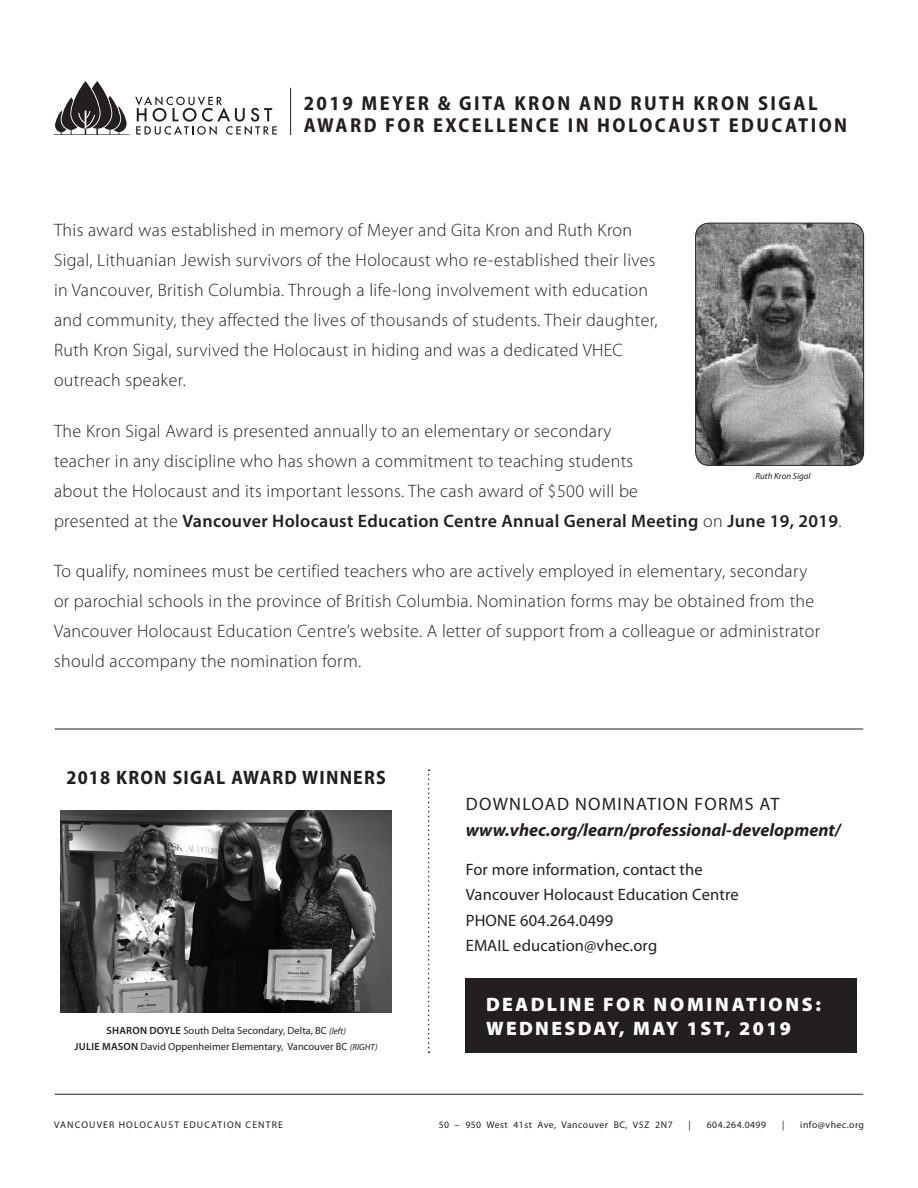
<style>
.page{position:relative;width:918px;height:1188px;background:#fff}
.page>*{position:absolute;margin:0;border:0;box-sizing:border-box;transform-origin:0 0}
.t1{font:700 semi-condensed 20.25px/22.5px "Myriad Pro";letter-spacing:.12em;color:#231f20}
.t2{font:900 19.5px/23.4px "Myriad Pro";letter-spacing:.12em;color:#fff}
.t3{font:700 semi-condensed 19.5px "Myriad Pro";letter-spacing:.06em;color:#231f20}
.t4{font:300 18px/30px "Myriad Pro";letter-spacing:.02em;color:#231f20}
.t5{font:italic 700 18px/25.5px "Myriad Pro";color:#231f20}
.t6{font:16.5px/25.5px "Myriad Pro";letter-spacing:.01em;color:#231f20}
.t7{font:10.5px "Myriad Pro";color:#231f20}
.t8{font:9.75px "Myriad Pro";letter-spacing:.05em;color:#231f20}
.t9{font:9.75px "Myriad Pro";letter-spacing:.12em;color:#231f20}
.t10{font:italic 9px "Myriad Pro";color:#231f20}
.s1{font-weight:600}
.s2{font-style:italic;font-size:9px}
.s3{font-weight:400;font-style:normal}
.s4{font-style:inherit}
</style>
<div class="page">
<img style="left:61px;top:810px;width:331px;height:202px">
<div style="left:466px;top:979px;width:391px;height:74px;background:#231f20"></div>
<hr style="left:55px;top:729px;width:808px;height:1px;background:#231f20">
<hr style="left:55px;top:1094px;width:808px;height:1px;background:#231f20">
<svg style="left:428px;top:770px;width:2px;height:283px"></svg>
<img style="left:696px;top:223px;width:168px;height:242px">
<div style="left:695px;top:223px;width:169px;height:243px;border:1px solid #231f20;border-radius:13px"></div>
<svg style="left:54px;top:81px;width:223px;height:54px"></svg>
<hr style="left:290px;top:88px;width:1px;height:47px;background:#231f20">
<p class="t1" style="left:304px;top:92px;width:545px">2019 MEYER &amp; GITA KRON AND RUTH KRON SIGAL<br>AWARD FOR EXCELLENCE IN HOLOCAUST EDUCATION</p>
<p class="t4" style="left:54px;top:216px;width:605px">This award was established in memory of Meyer and Gita Kron and Ruth Kron Sigal, Lithuanian Jewish survivors of the Holocaust who re-established their lives in Vancouver, British Columbia. Through a life-long involvement with education and community, they affected the lives of thousands of students. Their daughter, Ruth Kron Sigal, survived the Holocaust in hiding and was a dedicated VHEC outreach speaker.</p>
<p class="t4" style="left:54px;top:416px;width:789px">The Kron Sigal Award is presented annually to an elementary or secondary<br>teacher in any discipline who has shown a commitment to teaching students<br>about the Holocaust and its important lessons. The cash award of $500 will be<br>presented at the <span class="s1">Vancouver Holocaust Education Centre Annual General Meeting</span> on <span class="s1">June 19, 2019</span>.</p>
<p class="t4" style="left:54px;top:556px;width:767px">To qualify, nominees must be certified teachers who are actively employed in elementary, secondary or parochial schools in the province of British Columbia. Nomination forms may be obtained from the Vancouver Holocaust Education Centre’s website. A letter of support from a colleague or administrator should accompany the nomination form.</p>
<p class="t10" style="left:755px;top:471px;width:57px">Ruth Kron Sigal</p>
<p class="t3" style="left:66px;top:767px;width:321px">2018 KRON SIGAL AWARD WINNERS</p>
<p class="t7" style="left:106px;top:1025px;width:241px"><span class="s1">SHARON DOYLE</span> South Delta Secondary, Delta, BC <span class="s2">(left)</span></p>
<p class="t7" style="left:75px;top:1041px;width:305px"><span class="s1">JULIE MASON</span> David Oppenheimer Elementary, Vancouver BC <span class="s2">(RIGHT)</span></p>
<p class="t5" style="left:466px;top:791px;width:376px"><span class="s3">DOWNLOAD NOMINATION FORMS AT </span>www.vhec.org/learn/professional-development/</p>
<p class="t6" style="left:466px;top:857px;width:275px">For more information, contact the<br>Vancouver Holocaust Education Centre<br>PHONE 604.264.0499<br>EMAIL education@vhec.org</p>
<p class="t2" style="left:486px;top:993px;width:336px"><span class="s4">DEADLINE FOR</span> NOMINATIONS<span class="s4">:<br></span>WEDNESDAY, MAY 1ST, 2019</p>
<p class="t9" style="left:54px;top:1119px;width:230px">VANCOUVER HOLOCAUST EDUCATION CENTRE</p>
<p class="t8" style="left:439px;top:1119px;width:235px">50 – 950 West 41st Ave, Vancouver BC, V5Z 2N7</p>
<p class="t8" style="left:689px;top:1119px;width:4px">|</p>
<p class="t8" style="left:707px;top:1119px;width:61px">604.264.0499</p>
<p class="t8" style="left:782px;top:1119px;width:4px">|</p>
<p class="t8" style="left:800px;top:1119px;width:65px">info@vhec.org</p>
</div>
